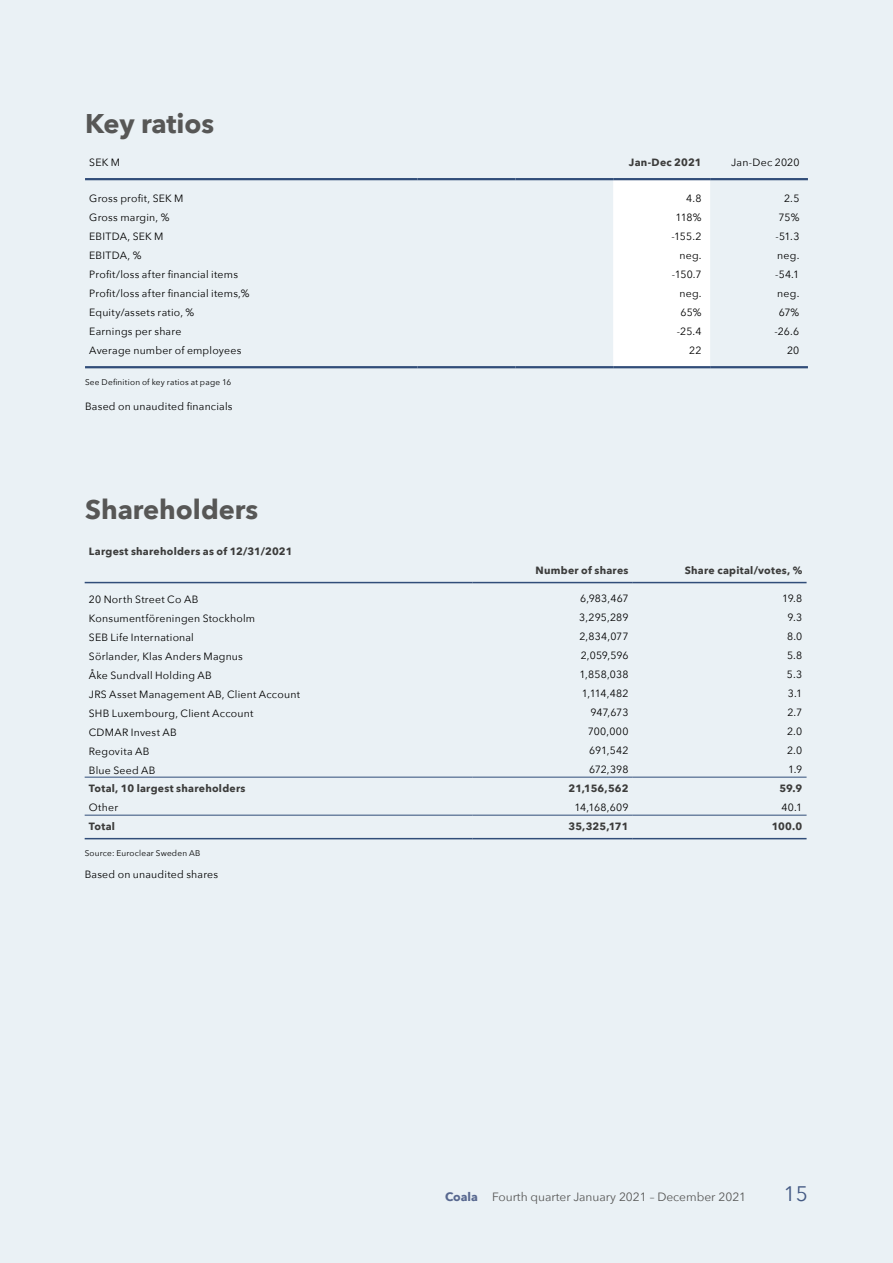
<style>
.page{position:relative;width:893px;height:1263px;background:#eaf1f5}
.page>*{position:absolute;margin:0;border:0;box-sizing:border-box;transform-origin:0 0}
.t1{font:700 27px "Avenir Next";color:#575756}
.t2{font:21px "Avenir Next";color:#445a84}
.t3{font:12px "Avenir Next";color:#575756}
.t4{font:10.5px "Avenir Next";letter-spacing:.02em;color:#000}
.t5{font:700 10.5px "Avenir Next";letter-spacing:.025em;color:#3c3c3b}
.t6{font:8.25px "Avenir Next";letter-spacing:.025em;color:#000}
.s1{font-weight:700;color:#58688f}
</style>
<div class="page">
<div style="left:613px;top:180px;width:97px;height:186px;background:#fff"></div>
<hr style="left:85px;top:178px;width:333px;height:2px;background:#314d79">
<hr style="left:418px;top:178px;width:97px;height:2px;background:#314d79">
<hr style="left:515px;top:178px;width:98px;height:2px;background:#314d79">
<hr style="left:613px;top:178px;width:97px;height:2px;background:#314d79">
<hr style="left:710px;top:178px;width:98px;height:2px;background:#314d79">
<hr style="left:85px;top:366px;width:333px;height:2px;background:#314d79">
<hr style="left:418px;top:366px;width:97px;height:2px;background:#314d79">
<hr style="left:515px;top:366px;width:98px;height:2px;background:#314d79">
<hr style="left:613px;top:366px;width:97px;height:2px;background:#314d79">
<hr style="left:710px;top:366px;width:98px;height:2px;background:#314d79">
<hr style="left:85px;top:582px;width:388px;height:1px;background:#314d79">
<hr style="left:473px;top:582px;width:160px;height:1px;background:#314d79">
<hr style="left:633px;top:582px;width:174px;height:1px;background:#314d79">
<hr style="left:85px;top:777px;width:388px;height:1px;background:#314d79">
<hr style="left:473px;top:777px;width:160px;height:1px;background:#314d79">
<hr style="left:633px;top:777px;width:174px;height:1px;background:#314d79">
<hr style="left:85px;top:815px;width:388px;height:1px;background:#314d79">
<hr style="left:473px;top:815px;width:160px;height:1px;background:#314d79">
<hr style="left:633px;top:815px;width:174px;height:1px;background:#314d79">
<hr style="left:85px;top:838px;width:388px;height:1px;background:#314d79">
<hr style="left:473px;top:838px;width:160px;height:1px;background:#314d79">
<hr style="left:633px;top:838px;width:174px;height:1px;background:#314d79">
<h1 class="t1" style="left:85px;top:100px;width:131px">Key ratios</h1>
<p class="t4" style="left:89px;top:154px;width:32px">SEK M</p>
<p class="t5" style="left:629px;top:154px;width:74px">Jan-Dec 2021</p>
<p class="t4" style="left:731px;top:154px;width:70px">Jan-Dec 2020</p>
<p class="t4" style="left:89px;top:190px;width:96px">Gross profit, SEK M</p>
<p class="t4" style="left:686px;top:190px;width:17px">4.8</p>
<p class="t4" style="left:784px;top:190px;width:17px">2.5</p>
<p class="t4" style="left:89px;top:209px;width:82px">Gross margin, %</p>
<p class="t4" style="left:676px;top:209px;width:28px">118%</p>
<p class="t4" style="left:779px;top:209px;width:22px">75%</p>
<p class="t4" style="left:89px;top:228px;width:76px">EBITDA, SEK M</p>
<p class="t4" style="left:671px;top:228px;width:32px">-155.2</p>
<p class="t4" style="left:775px;top:228px;width:26px">-51.3</p>
<p class="t4" style="left:89px;top:247px;width:54px">EBITDA, %</p>
<p class="t4" style="left:679px;top:247px;width:24px">neg.</p>
<p class="t4" style="left:777px;top:247px;width:24px">neg.</p>
<p class="t4" style="left:89px;top:266px;width:150px">Profit/loss after financial items</p>
<p class="t4" style="left:672px;top:266px;width:31px">-150.7</p>
<p class="t4" style="left:775px;top:266px;width:26px">-54.1</p>
<p class="t4" style="left:89px;top:285px;width:162px">Profit/loss after financial items,%</p>
<p class="t4" style="left:679px;top:285px;width:24px">neg.</p>
<p class="t4" style="left:777px;top:285px;width:24px">neg.</p>
<p class="t4" style="left:89px;top:304px;width:107px">Equity/assets ratio, %</p>
<p class="t4" style="left:680px;top:304px;width:23px">65%</p>
<p class="t4" style="left:779px;top:304px;width:22px">67%</p>
<p class="t4" style="left:89px;top:323px;width:94px">Earnings per share</p>
<p class="t4" style="left:677px;top:323px;width:26px">-25.4</p>
<p class="t4" style="left:774px;top:323px;width:26px">-26.6</p>
<p class="t4" style="left:89px;top:342px;width:154px">Average number of employees</p>
<p class="t4" style="left:689px;top:342px;width:14px">22</p>
<p class="t4" style="left:787px;top:342px;width:14px">20</p>
<p class="t6" style="left:85px;top:375px;width:148px">See Definition of key ratios at page 16</p>
<p class="t4" style="left:85px;top:398px;width:149px">Based on unaudited financials</p>
<h1 class="t1" style="left:85px;top:487px;width:175px">Shareholders</h1>
<p class="t5" style="left:89px;top:542px;width:205px">Largest shareholders as of 12/31/2021</p>
<p class="t5" style="left:536px;top:561px;width:94px">Number of shares</p>
<p class="t5" style="left:685px;top:561px;width:119px">Share capital/votes, %</p>
<p class="t4" style="left:89px;top:590px;width:111px">20 North Street Co AB</p>
<p class="t4" style="left:580px;top:589px;width:50px">6,983,467</p>
<p class="t4" style="left:782px;top:589px;width:22px">19.8</p>
<p class="t4" style="left:89px;top:609px;width:168px">Konsumentföreningen Stockholm</p>
<p class="t4" style="left:579px;top:608px;width:51px">3,295,289</p>
<p class="t4" style="left:788px;top:608px;width:16px">9.3</p>
<p class="t4" style="left:89px;top:628px;width:107px">SEB Life International</p>
<p class="t4" style="left:579px;top:627px;width:51px">2,834,077</p>
<p class="t4" style="left:787px;top:627px;width:17px">8.0</p>
<p class="t4" style="left:89px;top:647px;width:156px">Sörlander, Klas Anders Magnus</p>
<p class="t4" style="left:581px;top:646px;width:49px">2,059,596</p>
<p class="t4" style="left:787px;top:646px;width:17px">5.8</p>
<p class="t4" style="left:89px;top:666px;width:124px">Åke Sundvall Holding AB</p>
<p class="t4" style="left:579px;top:665px;width:51px">1,858,038</p>
<p class="t4" style="left:787px;top:665px;width:17px">5.3</p>
<p class="t4" style="left:89px;top:685px;width:213px">JRS Asset Management AB, Client Account</p>
<p class="t4" style="left:582px;top:684px;width:48px">1,114,482</p>
<p class="t4" style="left:788px;top:684px;width:16px">3.1</p>
<p class="t4" style="left:89px;top:704px;width:166px">SHB Luxembourg, Client Account</p>
<p class="t4" style="left:591px;top:703px;width:39px">947,673</p>
<p class="t4" style="left:787px;top:703px;width:16px">2.7</p>
<p class="t4" style="left:89px;top:723px;width:89px">CDMAR Invest AB</p>
<p class="t4" style="left:588px;top:722px;width:42px">700,000</p>
<p class="t4" style="left:787px;top:722px;width:17px">2.0</p>
<p class="t4" style="left:89px;top:742px;width:62px">Regovita AB</p>
<p class="t4" style="left:589px;top:741px;width:41px">691,542</p>
<p class="t4" style="left:787px;top:741px;width:17px">2.0</p>
<p class="t4" style="left:89px;top:761px;width:68px">Blue Seed AB</p>
<p class="t4" style="left:589px;top:760px;width:41px">672,398</p>
<p class="t4" style="left:788px;top:760px;width:16px">1.9</p>
<p class="t5" style="left:89px;top:779px;width:158px">Total, 10 largest shareholders</p>
<p class="t5" style="left:569px;top:779px;width:61px">21,156,562</p>
<p class="t5" style="left:779px;top:779px;width:24px">59.9</p>
<p class="t4" style="left:89px;top:798px;width:31px">Other</p>
<p class="t4" style="left:575px;top:798px;width:55px">14,168,609</p>
<p class="t4" style="left:781px;top:798px;width:22px">40.1</p>
<p class="t5" style="left:89px;top:817px;width:28px">Total</p>
<p class="t5" style="left:568px;top:817px;width:61px">35,325,171</p>
<p class="t5" style="left:772px;top:817px;width:32px">100.0</p>
<p class="t6" style="left:85px;top:846px;width:117px">Source: Euroclear Sweden AB</p>
<p class="t4" style="left:85px;top:866px;width:135px">Based on unaudited shares</p>
<p class="t3" style="left:445px;top:1187px;width:303px"><span class="s1">Coala</span> Fourth quarter January 2021 – December 2021</p>
<h2 class="t2" style="left:784px;top:1176px;width:26px">15</h2>
</div>
